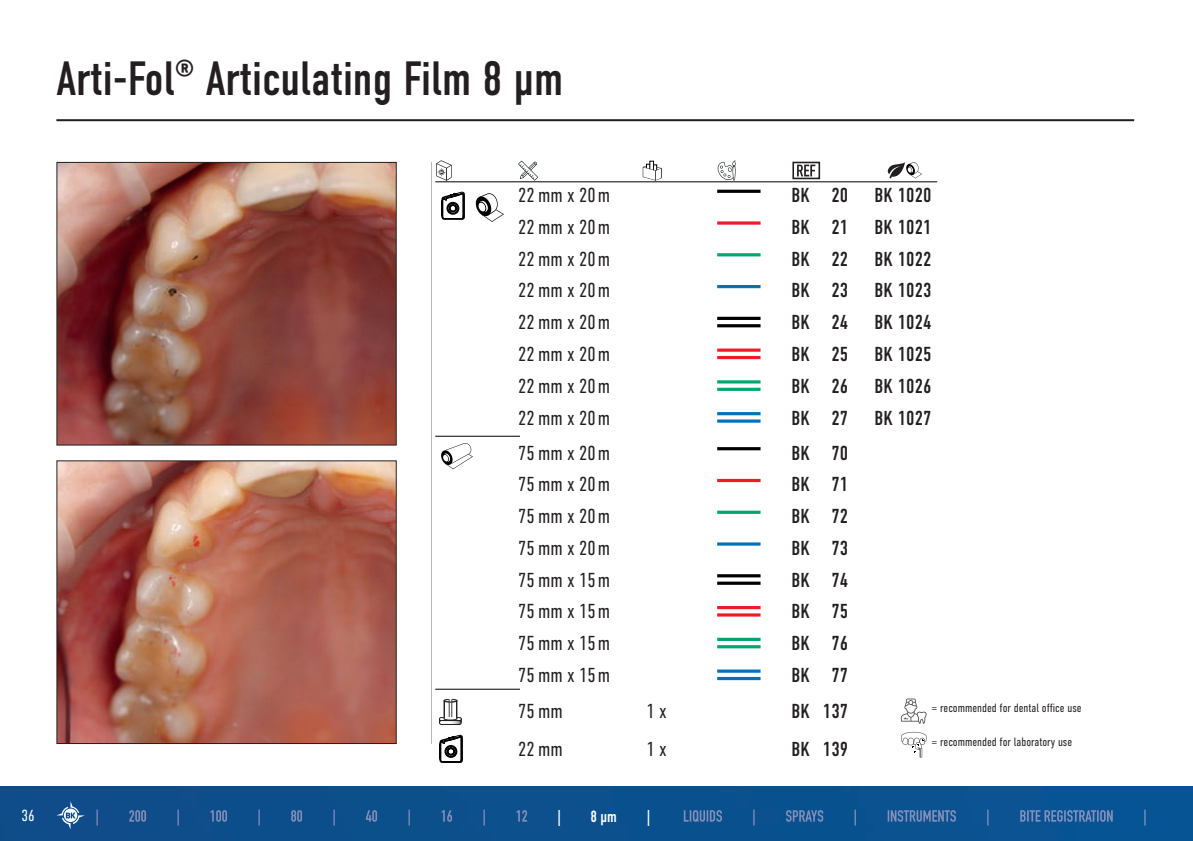
<style>
.page{position:relative;width:1193px;height:841px;background:#fff}
.page>*{position:absolute;margin:0;border:0;box-sizing:border-box;transform-origin:0 0}
.t1{font:48px "DIN Condensed";color:#231f20}
.t2{font:300 20.2px/31.8px "DIN Condensed";color:#231f20;text-align:justify}
.t3{font:20.2px/31.8px "DIN Condensed";color:#231f20;text-align:justify}
.t4{font:16px "DIN Condensed";color:#fff}
.t5{font:700 16px "DIN Condensed";color:#fff}
.t6{font:300 16px "DIN Condensed";color:#fff}
.t7{font:300 12px "DIN Condensed";color:#231f20}
.s1{font-weight:700}
</style>
<div class="page">
<div style="left:0;top:786px;width:1192px;height:54px;background:#0b508e"></div>
<svg style="left:56px;top:801px;width:29px;height:28px"></svg>
<img style="left:96px;top:809px;width:431px;height:16px">
<img style="left:753px;top:809px;width:392px;height:16px">
<hr style="left:56px;top:119px;width:1078px;height:2px;background:#231f20">
<hr style="left:431px;top:162px;width:2px;height:581px;background:#231f20">
<div style="left:432px;top:141px;width:554px;height:626px;background:#fff"></div>
<hr style="left:717px;top:190px;width:43px;height:3px;background:#000">
<hr style="left:717px;top:221px;width:43px;height:3px;background:#ee1c28">
<hr style="left:717px;top:253px;width:43px;height:3px;background:#00a66e">
<hr style="left:717px;top:285px;width:43px;height:3px;background:#0072bc">
<hr style="left:717px;top:317px;width:43px;height:3px;background:#000">
<hr style="left:717px;top:348px;width:43px;height:3px;background:#ee1c28">
<hr style="left:717px;top:380px;width:43px;height:3px;background:#00a66e">
<hr style="left:717px;top:412px;width:43px;height:3px;background:#0072bc">
<hr style="left:717px;top:324px;width:43px;height:3px;background:#000">
<hr style="left:717px;top:356px;width:43px;height:3px;background:#ee1c28">
<svg style="left:717px;top:387px;width:43px;height:4px"></svg>
<hr style="left:717px;top:419px;width:43px;height:3px;background:#0072bc">
<div style="left:792px;top:162px;width:28px;height:17px;border:2px solid #231f20"></div>
<svg style="left:797px;top:164px;width:18px;height:12px"></svg>
<svg style="left:717px;top:160px;width:18px;height:21px"></svg>
<hr style="left:435px;top:181px;width:502px;height:1px;background:#000001">
<svg style="left:518px;top:161px;width:20px;height:20px"></svg>
<svg style="left:436px;top:160px;width:15px;height:21px"></svg>
<div style="left:649px;top:161px;width:5px;height:11px;border:1px solid #000001"></div>
<svg style="left:642px;top:164px;width:19px;height:16px"></svg>
<hr style="left:435px;top:436px;width:85px;height:1px;background:#000001">
<svg style="left:476px;top:193px;width:28px;height:29px"></svg>
<svg style="left:441px;top:192px;width:24px;height:27px"></svg>
<hr style="left:717px;top:447px;width:43px;height:3px;background:#000">
<hr style="left:717px;top:479px;width:43px;height:3px;background:#ee1c28">
<hr style="left:717px;top:510px;width:43px;height:3px;background:#00a66e">
<hr style="left:717px;top:542px;width:43px;height:3px;background:#0072bc">
<hr style="left:717px;top:574px;width:43px;height:3px;background:#000">
<hr style="left:717px;top:606px;width:43px;height:3px;background:#ee1c28">
<hr style="left:717px;top:637px;width:43px;height:3px;background:#00a66e">
<hr style="left:717px;top:669px;width:43px;height:3px;background:#0072bc">
<hr style="left:717px;top:581px;width:43px;height:3px;background:#000">
<hr style="left:717px;top:613px;width:43px;height:3px;background:#ee1c28">
<hr style="left:717px;top:645px;width:43px;height:3px;background:#00a66e">
<svg style="left:717px;top:676px;width:43px;height:4px"></svg>
<svg style="left:441px;top:443px;width:32px;height:26px"></svg>
<hr style="left:435px;top:688px;width:85px;height:1px;background:#000001">
<svg style="left:439px;top:734px;width:24px;height:28px"></svg>
<svg style="left:439px;top:698px;width:23px;height:27px"></svg>
<svg style="left:887px;top:162px;width:35px;height:16px"></svg>
<img style="left:58px;top:164px;width:337px;height:279px">
<div style="left:56px;top:162px;width:341px;height:283px;border:1px solid #231f20"></div>
<img style="left:58px;top:462px;width:337px;height:279px">
<div style="left:56px;top:460px;width:341px;height:283px;border:1px solid #231f20"></div>
<svg style="left:900px;top:698px;width:26px;height:25px"></svg>
<svg style="left:901px;top:731px;width:26px;height:26px"></svg>
<h1 class="t1" style="left:56px;top:61px;width:508px">Arti-Fol<sup>®</sup> Articulating Film 8 μm</h1>
<p class="t6" style="left:21px;top:809px;width:15px">36</p>
<p class="t2" style="left:518px;top:179px;width:93px">22 mm x 20 m 22 mm x 20 m 22 mm x 20 m 22 mm x 20 m 22 mm x 20 m 22 mm x 20 m 22 mm x 20 m 22 mm x 20 m</p>
<p class="t3" style="left:791px;top:180px;width:58px">BK 20<br>BK 21<br>BK 22<br>BK 23<br>BK 24<br>BK 25<br>BK 26<br>BK 27</p>
<p class="t3" style="left:874px;top:180px;width:58px">BK 1020<br>BK 1021<br>BK 1022<br>BK 1023<br>BK 1024<br>BK 1025<br>BK 1026<br>BK 1027</p>
<p class="t2" style="left:518px;top:436px;width:93px">75 mm x 20 m 75 mm x 20 m 75 mm x 20 m 75 mm x 20 m 75 mm x 15 m 75 mm x 15 m 75 mm x 15 m 75 mm x 15 m</p>
<p class="t2" style="left:518px;top:691px;width:46px;line-height:37.8px">75 mm<br>22 mm</p>
<p class="t3" style="left:791px;top:437px;width:58px">BK 70<br>BK 71<br>BK 72<br>BK 73<br>BK 74<br>BK 75<br>BK 76<br>BK 77</p>
<p class="t3" style="left:791px;top:692px;width:58px;line-height:37.8px">BK 137<br>BK 139</p>
<p class="t7" style="left:931px;top:703px;width:151px">= recommended for dental office use</p>
<p class="t7" style="left:931px;top:737px;width:142px">= recommended for laboratory use</p>
<p class="t2" style="left:646px;top:691px;width:21px;line-height:37.8px">1 x<br>1 x</p>
<p class="t5" style="left:557px;top:810px;width:5px">|</p>
<p class="t4" style="left:590px;top:810px;width:28px"><span class="s1">8</span> μm</p>
<p class="t5" style="left:646px;top:810px;width:5px">|</p>
</div>
